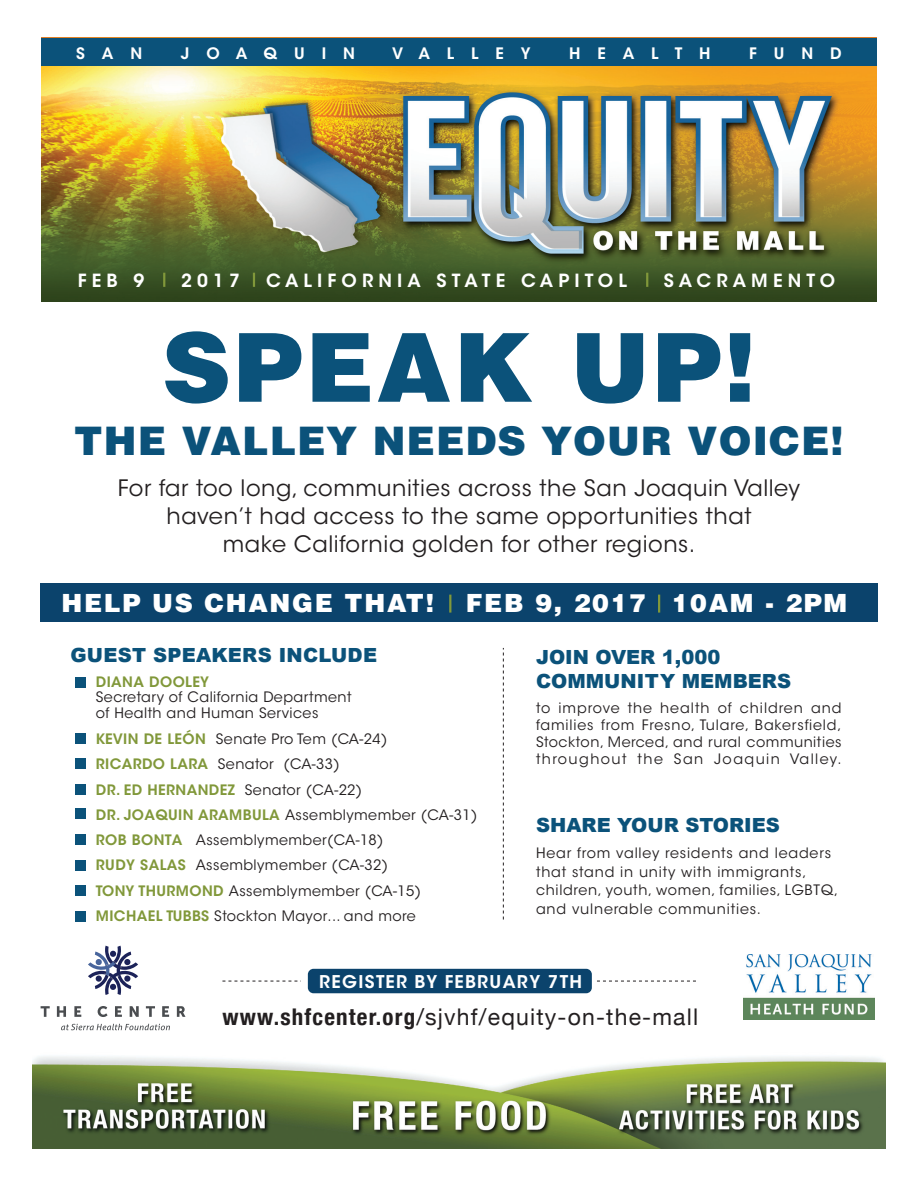
<style>
.page{position:relative;width:918px;height:1188px;background:#fff}
.page>*{position:absolute;margin:0;border:0;box-sizing:border-box;transform-origin:0 0}
.t1{font:900 95.25px "Helvetica LT Std";letter-spacing:.03em;color:#0b527a}
.t2{font:900 39.3px "Helvetica LT Std";letter-spacing:.03em;color:#0b527a}
.t3{font:900 25.05px "Helvetica LT Std";letter-spacing:.065em;color:#fff}
.t4{font:22.95px "Helvetica Neue";letter-spacing:.05em;color:#231f20}
.t5{font:22.5px/27.8px "ITC Avant Garde Std";letter-spacing:.025em;color:#231f20;text-align:center}
.t6{font:900 19.5px/24px "Arial";color:#0b527a}
.t7{font:600 18px "ITC Avant Garde Std";letter-spacing:.285em;color:#fff}
.t8{font:600 17.55px "ITC Avant Garde Std";letter-spacing:.075em;color:#fff}
.t9{font:600 15.75px "ITC Avant Garde Std";letter-spacing:1.075em;color:#fff}
.t10{font:14.25px/25.2px "ITC Avant Garde Std";letter-spacing:.03em;color:#231f20}
.t11{font:14.25px/18.6px "ITC Avant Garde Std";letter-spacing:.06em;color:#231f20}
.t12{font:600 14.25px "ITC Avant Garde Std";letter-spacing:.03em;color:#81983a}
.s1{font-weight:600;color:#81983a}
.s2{font-weight:700;font-stretch:condensed}
</style>
<div class="page">
<img style="left:33px;top:1030px;width:852px;height:119px">
<img style="left:41px;top:66px;width:836px;height:235px">
<div style="left:41px;top:38px;width:836px;height:28px;background:#0b527a"></div>
<svg style="left:163px;top:273px;width:2px;height:14px"></svg>
<svg style="left:253px;top:273px;width:2px;height:14px"></svg>
<svg style="left:646px;top:273px;width:2px;height:14px"></svg>
<img style="left:743px;top:955px;width:131px;height:64px">
<svg style="left:88px;top:946px;width:50px;height:49px"></svg>
<svg style="left:61px;top:1024px;width:109px;height:6px"></svg>
<svg style="left:41px;top:1006px;width:9px;height:11px"></svg>
<svg style="left:57px;top:1006px;width:9px;height:11px"></svg>
<svg style="left:74px;top:1006px;width:7px;height:11px"></svg>
<svg style="left:98px;top:1006px;width:10px;height:11px"></svg>
<svg style="left:115px;top:1006px;width:7px;height:11px"></svg>
<svg style="left:130px;top:1006px;width:9px;height:11px"></svg>
<svg style="left:146px;top:1006px;width:9px;height:11px"></svg>
<svg style="left:162px;top:1006px;width:7px;height:11px"></svg>
<svg style="left:177px;top:1006px;width:9px;height:11px"></svg>
<div style="left:308px;top:969px;width:284px;height:24px;background:#0b436c;border-radius:6px"></div>
<svg style="left:597px;top:981px;width:99px;height:1px"></svg>
<svg style="left:222px;top:981px;width:79px;height:1px"></svg>
<div style="left:40px;top:583px;width:838px;height:38px;background:#0b436c"></div>
<svg style="left:503px;top:648px;width:1px;height:272px"></svg>
<div style="left:75px;top:677px;width:10px;height:10px;background:#0b527a"></div>
<div style="left:75px;top:733px;width:10px;height:10px;background:#0b527a"></div>
<div style="left:75px;top:759px;width:10px;height:10px;background:#0b527a"></div>
<div style="left:75px;top:785px;width:10px;height:10px;background:#0b527a"></div>
<div style="left:75px;top:808px;width:10px;height:11px;background:#0b527a"></div>
<div style="left:75px;top:834px;width:10px;height:11px;background:#0b527a"></div>
<div style="left:75px;top:861px;width:10px;height:10px;background:#0b527a"></div>
<div style="left:75px;top:886px;width:10px;height:10px;background:#0b527a"></div>
<div style="left:75px;top:911px;width:10px;height:10px;background:#0b527a"></div>
<svg style="left:449px;top:595px;width:2px;height:18px"></svg>
<svg style="left:658px;top:595px;width:2px;height:18px"></svg>
<p class="t9" style="left:76px;top:47px;width:68px">SAN</p>
<p class="t9" style="left:181px;top:47px;width:176px">JOAQUIN</p>
<p class="t9" style="left:392px;top:47px;width:140px">VALLEY</p>
<p class="t9" style="left:569px;top:47px;width:143px">HEALTH</p>
<p class="t9" style="left:749px;top:47px;width:94px">FUND</p>
<p class="t7" style="left:78px;top:273px;width:68px">FEB 9</p>
<p class="t7" style="left:181px;top:273px;width:60px">2017</p>
<p class="t7" style="left:266px;top:273px;width:362px">CALIFORNIA STATE CAPITOL</p>
<p class="t7" style="left:664px;top:273px;width:173px">SACRAMENTO</p>
<h1 class="t1" style="left:162px;top:331px;width:595px">SPEAK UP!</h1>
<h2 class="t2" style="left:74px;top:425px;width:771px">THE VALLEY NEEDS YOUR VOICE!</h2>
<h3 class="t5" style="left:118px;top:477px;width:684px">For far too long, communities across the San Joaquin Valley haven’t had access to the same opportunities that<br>make California golden for other regions.</h3>
<h3 class="t3" style="left:62px;top:593px;width:374px">HELP US CHANGE THAT!</h3>
<h3 class="t3" style="left:466px;top:593px;width:383px">FEB 9, 2017 10AM - 2PM</h3>
<h3 class="t6" style="left:70px;top:642px;width:308px">GUEST SPEAKERS INCLUDE</h3>
<p class="t12" style="left:96px;top:677px;width:115px">DIANA DOOLEY</p>
<p class="t10" style="left:96px;top:691px;width:257px;line-height:15.1px">Secretary of California Department of Health and Human Services</p>
<p class="t10" style="left:96px;top:728px;width:383px"><span class="s1">KEVIN DE LEÓN</span> Senate Pro Tem (CA-24)<br><span class="s1">RICARDO LARA</span> Senator (CA-33)<br><span class="s1">DR. ED HERNANDEZ</span> Senator (CA-22)<br><span class="s1">DR. JOAQUIN ARAMBULA</span> Assemblymember (CA-31)<br><span class="s1">ROB BONTA</span> Assemblymember(CA-18)<br><span class="s1">RUDY SALAS</span> Assemblymember (CA-32)<br><span class="s1">TONY THURMOND</span> Assemblymember (CA-15)<br><span class="s1">MICHAEL TUBBS</span> Stockton Mayor... and more</p>
<h3 class="t6" style="left:536px;top:645px;width:257px">JOIN OVER 1,000<br>COMMUNITY MEMBERS</h3>
<p class="t10" style="left:536px;top:700px;width:307px;line-height:17.2px;text-align:justify">to improve the health of children and families from Fresno, Tulare, Bakersfield, Stockton, Merced, and rural communities throughout the San Joaquin Valley.</p>
<h3 class="t6" style="left:536px;top:812px;width:246px">SHARE YOUR STORIES</h3>
<p class="t11" style="left:536px;top:845px;width:304px">Hear from valley residents and leaders that stand in unity with immigrants, children, youth, women, families, LGBTQ, and vulnerable communities.</p>
<p class="t8" style="left:319px;top:975px;width:264px">REGISTER BY FEBRUARY 7TH</p>
<h3 class="t4" style="left:222px;top:1003px;width:477px"><span class="s2">www.shfcenter.org</span>/sjvhf/equity-on-the-mall</h3>
</div>
